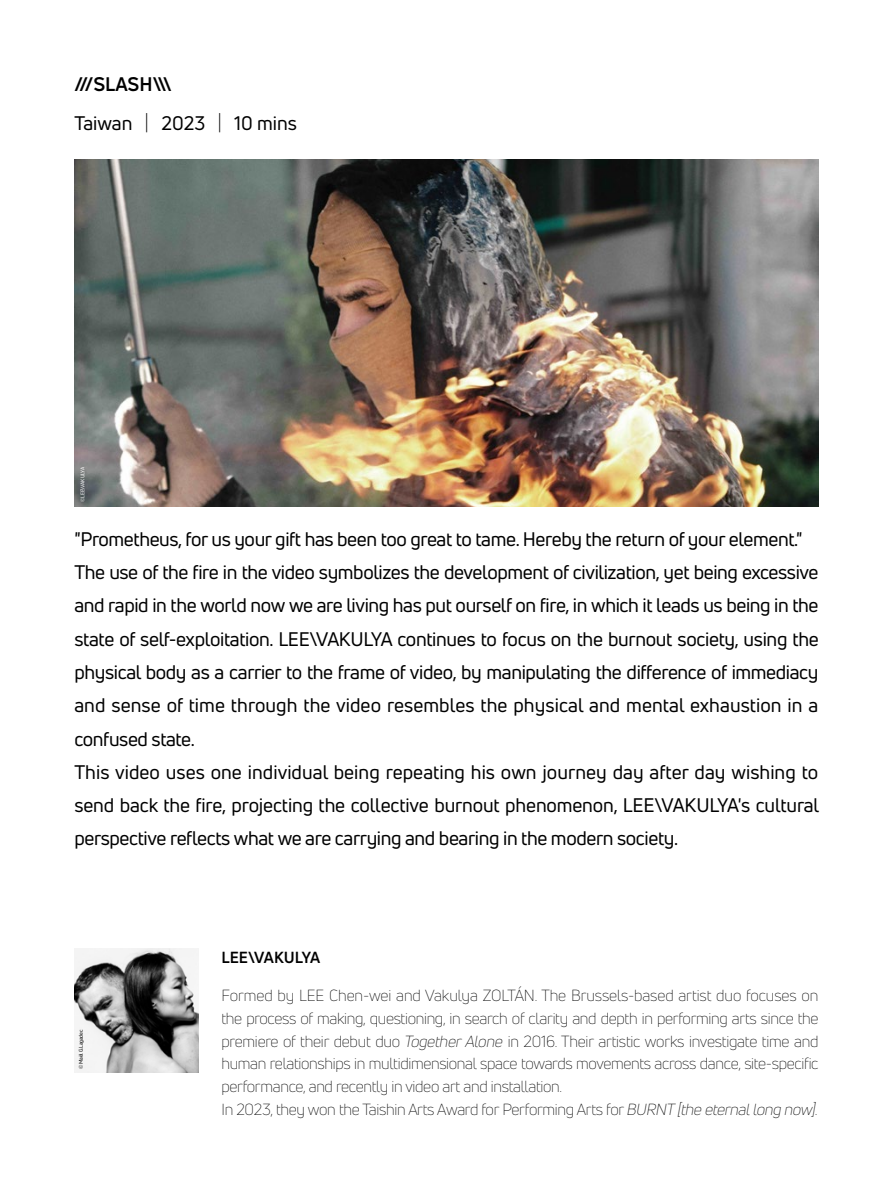
<style>
.page{position:relative;width:893px;height:1191px;background:#fff}
.page>*{position:absolute;margin:0;border:0;box-sizing:border-box;transform-origin:0 0}
.t1{font:19.25px/33.2px "Uni Neue";letter-spacing:-.02em;color:#000}
.t2{font:19.25px/38.5px "Uni Neue";color:#000}
.t3{font:300 15.75px/22.8px "Uni Neue";letter-spacing:-.02em;color:#000}
.t4{font:700 15.75px "Uni Neue";color:#000}
.t5{font:5.25px "Uni Neue";letter-spacing:-.02em;color:#000}
.t6{font:5.25px "Uni Neue";letter-spacing:-.02em;color:#fff}
.s1{font-weight:700}
.s2{font-family:"Noto Sans TC"}
.s3{font-style:italic}
</style>
<div class="page">
<img style="left:74px;top:159px;width:745px;height:348px">
<img style="left:74px;top:948px;width:124px;height:124px">
<p class="t2" style="left:74px;top:65px;width:224px"><span class="s1">///SLASH\\\<br></span>Taiwan <span class="s2">｜</span> 2023 <span class="s2">｜</span> 10 mins</p>
<p class="t6" style="left:79px;top:502px;width:37px;rotate:-90deg">©LEE\VAKULYA</p>
<p class="t1" style="left:74px;top:522px;width:746px">"Prometheus, for us your gift has been too great to tame. Hereby the return of your element." The use of the fire in the video symbolizes the development of civilization, yet being excessive and rapid in the world now we are living has put ourself on fire, in which it leads us being in the state of self-exploitation. LEE\VAKULYA continues to focus on the burnout society, using the physical body as a carrier to the frame of video, by manipulating the difference of immediacy and sense of time through the video resembles the physical and mental exhaustion in a confused state.<br>This video uses one individual being repeating his own journey day after day wishing to send back the fire, projecting the collective burnout phenomenon, LEE\VAKULYA's cultural perspective reflects what we are carrying and bearing in the modern society.</p>
<p class="t5" style="left:78px;top:1068px;width:40px;rotate:-90deg">©Maël G.Lagadec</p>
<p class="t4" style="left:221px;top:947px;width:100px">LEE\VAKULYA</p>
<p class="t3" style="left:221px;top:984px;width:601px">Formed by LEE Chen-wei and Vakulya ZOLTÁN. The Brussels-based artist duo focuses on the process of making, questioning, in search of clarity and depth in performing arts since the premiere of their debut duo <span class="s3">TogetherAlone</span> in 2016. Their artistic works investigate time and human relationships in multidimensional space towards movements across dance, site-specific performance, and recently in video art and installation.<br>In 2023, they won the Taishin Arts Award for Performing Arts for <span class="s3">BURNT[the eternallong now].</span></p>
</div>
